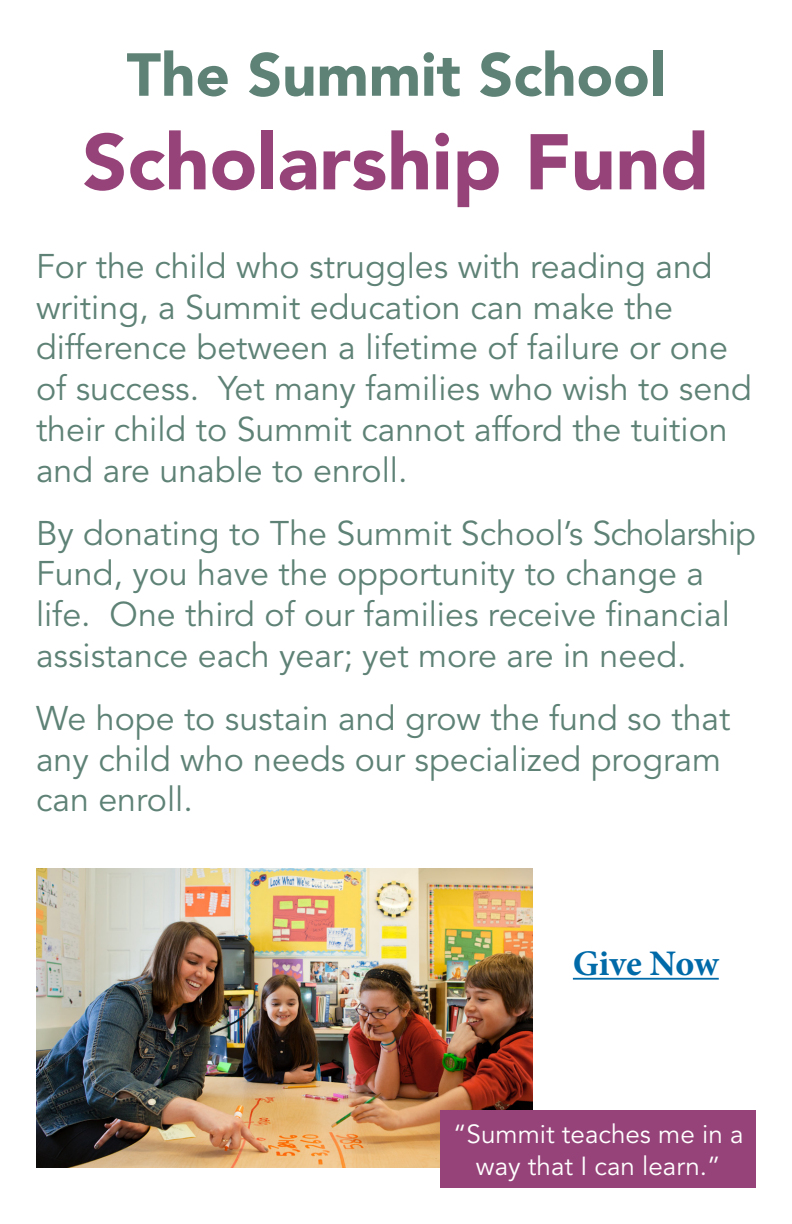
<style>
.page{position:relative;width:792px;height:1224px;background:#fff}
.page>*{position:absolute;margin:0;border:0;box-sizing:border-box;transform-origin:0 0}
.t1{font:900 78px "Avenir LT Std";color:#964379}
.t2{font:900 60px "Avenir LT Std";color:#5e8275}
.t3{font:700 36px "Minion Pro";letter-spacing:-.005em;color:#006aa8}
.t4{font:34px/40.8px "Avenir LT Std";color:#5e8275}
.t5{font:26px/31.2px "Avenir LT Std";color:#fff;text-align:center}
</style>
<div class="page">
<img style="left:36px;top:868px;width:496px;height:300px">
<div style="left:441px;top:1110px;width:315px;height:78px;background:#964379"></div>
<hr style="left:573px;top:978px;width:146px;height:2px;background:#006aa8">
<p class="t2" style="left:127px;top:39px;width:540px">The Summit School</p>
<p class="t1" style="left:83px;top:115px;width:628px">Scholarship Fund</p>
<p class="t4" style="left:36px;top:247px;width:718px">For the child who struggles with reading and writing, a Summit education can make the difference between a lifetime of failure or one of success. Yet many families who wish to send their child to Summit cannot afford the tuition and are unable to enroll.</p>
<p class="t4" style="left:36px;top:513px;width:722px">By donating to The Summit School’s Scholarship Fund, you have the opportunity to change a life. One third of our families receive financial assistance each year; yet more are in need.</p>
<p class="t4" style="left:36px;top:699px;width:696px">We hope to sustain and grow the fund so that any child who needs our specialized program can enroll.</p>
<p class="t3" style="left:573px;top:938px;width:147px">Give Now</p>
<p class="t5" style="left:453px;top:1120px;width:292px">“Summit teaches me in a way that I can learn.”</p>
</div>
